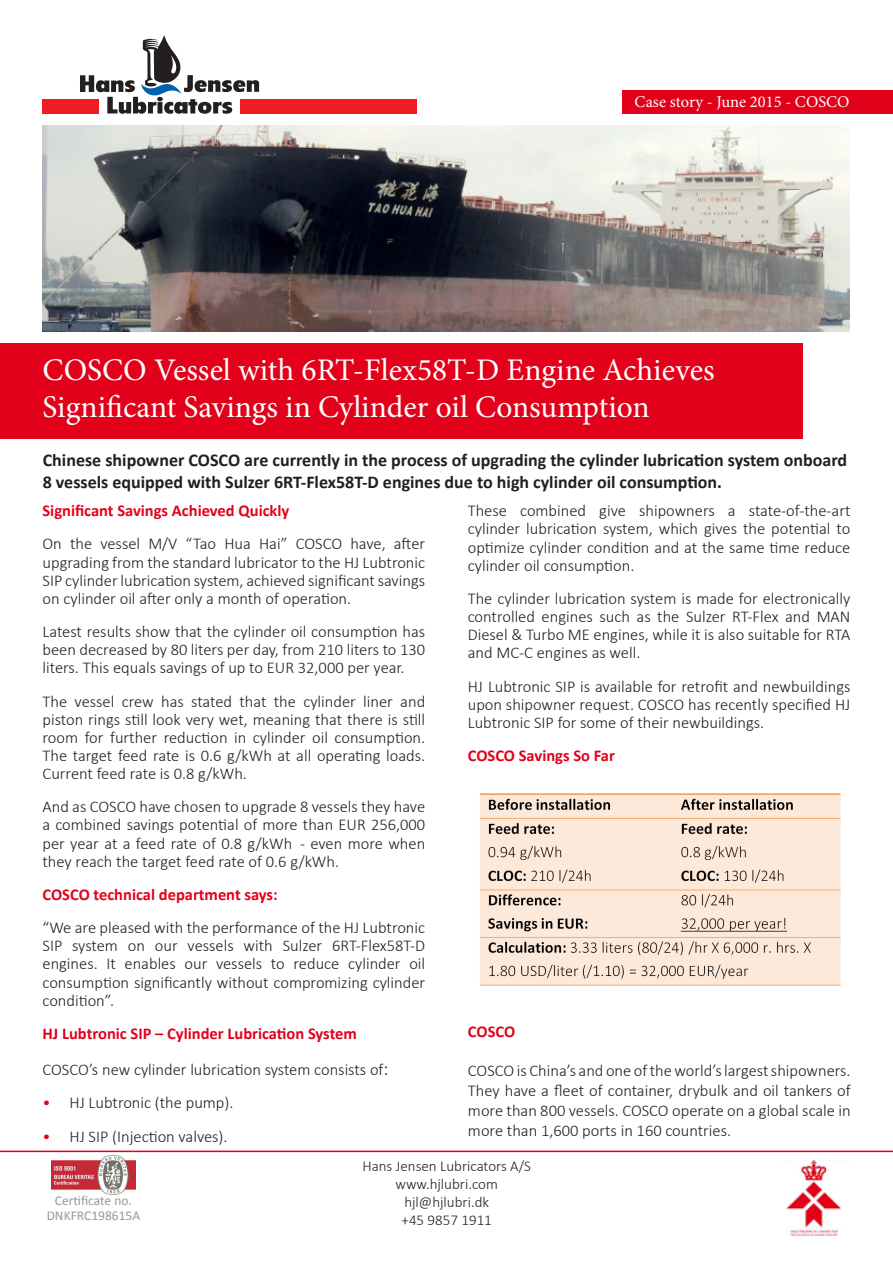
<style>
.page{position:relative;width:893px;height:1263px;background:#fff}
.page>*{position:absolute;margin:0;border:0;box-sizing:border-box;transform-origin:0 0}
.t1{font:31.5px/37.8px "Minion Pro";color:#fff}
.t2{font:700 18px/21.6px "Calibri";color:#231f20}
.t3{font:300 16.5px/18.1px "Calibri";color:#231f20;text-align:justify}
.t4{font:700 16.5px "Calibri";color:#e2001a}
.t5{font:16.5px "Minion Pro";color:#fff}
.t6{font:300 15px/18px "Calibri";color:#231f20;text-align:center}
.t7{font:13.5px/14.9px "Calibri";color:#999;text-align:center}
.s1{font-size:19.5px}
.s2{color:#e2001a}
</style>
<div class="page">
<svg style="left:80px;top:35px;width:179px;height:79px"></svg>
<div style="left:43px;top:99px;width:56px;height:14px;background:#ee1d23"></div>
<div style="left:240px;top:99px;width:177px;height:14px;background:#ee1d23"></div>
<div style="left:622px;top:90px;width:271px;height:24px;background:#e2001a"></div>
<div style="left:0;top:343px;width:803px;height:96px;background:#e2001a"></div>
<hr style="left:0;top:1150px;width:893px;height:2px;background:#e2001a">
<img style="left:52px;top:1155px;width:83px;height:39px">
<img style="left:786px;top:1160px;width:55px;height:75px">
<img style="left:43px;top:125px;width:807px;height:207px">
<img style="left:479px;top:793px;width:362px;height:193px">
<p class="t5" style="left:635px;top:91px;width:216px">Case story - June 2015 - COSCO</p>
<h1 class="t1" style="left:43px;top:351px;width:674px">COSCO Vessel with 6RT-Flex58T-D Engine Achieves<br>Significant Savings in Cylinder oil Consumption</h1>
<p class="t2" style="left:43px;top:450px;width:806px">Chinese shipowner COSCO are currently in the process of upgrading the cylinder lubrication system onboard<br>8 vessels equipped with Sulzer 6RT-Flex58T-D engines due to high cylinder oil consumption.</p>
<p class="t3" style="left:468px;top:502px;width:384px">These combined give shipowners a state-of-the-art cylinder lubrication system, which gives the potential to optimize cylinder condition and at the same time reduce cylinder oil consumption.</p>
<p class="t3" style="left:468px;top:589px;width:384px">The cylinder lubrication system is made for electronically controlled engines such as the Sulzer RT-Flex and MAN Diesel &amp; Turbo ME engines, while it is also suitable for RTA and MC-C engines as well.</p>
<p class="t3" style="left:468px;top:677px;width:384px">HJ Lubtronic SIP is available for retrofit and newbuildings upon shipowner request. COSCO has recently specified HJ Lubtronic SIP for some of their newbuildings.</p>
<p class="t4" style="left:468px;top:745px;width:149px">COSCO Savings So Far</p>
<p class="t4" style="left:43px;top:500px;width:248px">Significant Savings Achieved Quickly</p>
<p class="t3" style="left:43px;top:535px;width:384px">On the vessel M/V “Tao Hua Hai” COSCO have, after upgrading from the standard lubricator to the HJ Lubtronic SIP cylinder lubrication system, achieved significant savings on cylinder oil after only a month of operation.</p>
<p class="t3" style="left:43px;top:622px;width:384px">Latest results show that the cylinder oil consumption has been decreased by 80 liters per day, from 210 liters to 130 liters. This equals savings of up to EUR 32,000 per year.</p>
<p class="t3" style="left:43px;top:692px;width:384px">The vessel crew has stated that the cylinder liner and piston rings still look very wet, meaning that there is still room for further reduction in cylinder oil consumption.<br>The target feed rate is 0.6 g/kWh at all operating loads.<br>Current feed rate is 0.8 g/kWh.</p>
<p class="t3" style="left:43px;top:797px;width:384px">And as COSCO have chosen to upgrade 8 vessels they have a combined savings potential of more than EUR 256,000 per year at a feed rate of 0.8 g/kWh - even more when they reach the target feed rate of 0.6 g/kWh.</p>
<p class="t4" style="left:43px;top:884px;width:237px">COSCO technical department says:</p>
<p class="t3" style="left:43px;top:918px;width:384px">“We are pleased with the performance of the HJ Lubtronic SIP system on our vessels with Sulzer 6RT-Flex58T-D engines. It enables our vessels to reduce cylinder oil consumption significantly without compromizing cylinder condition”.</p>
<p class="t4" style="left:43px;top:1023px;width:316px">HJ Lubtronic SIP – Cylinder Lubrication System</p>
<p class="t3" style="left:43px;top:1060px;width:348px">COSCO’s new cylinder lubrication system consists of<span class="s1">:</span></p>
<p class="t3" style="left:43px;top:1094px;width:193px"><span class="s2">•</span> HJ Lubtronic (the pump).</p>
<p class="t3" style="left:43px;top:1127px;width:187px"><span class="s2">•</span> HJ SIP (Injection valves).</p>
<p class="t4" style="left:468px;top:1021px;width:49px">COSCO</p>
<p class="t3" style="left:468px;top:1061px;width:384px;line-height:19.8px">COSCO is China’s and one of the world’s largest shipowners.<br>They have a fleet of container, drybulk and oil tankers of more than 800 vessels. COSCO operate on a global scale in more than 1,600 ports in 160 countries.</p>
<p class="t7" style="left:47px;top:1193px;width:95px">Certificate no.<br>DNKFRC198615A</p>
<p class="t6" style="left:362px;top:1157px;width:170px">Hans Jensen Lubricators A/S www.hjlubri.com hjl@hjlubri.dk<br>+45 9857 1911</p>
</div>
